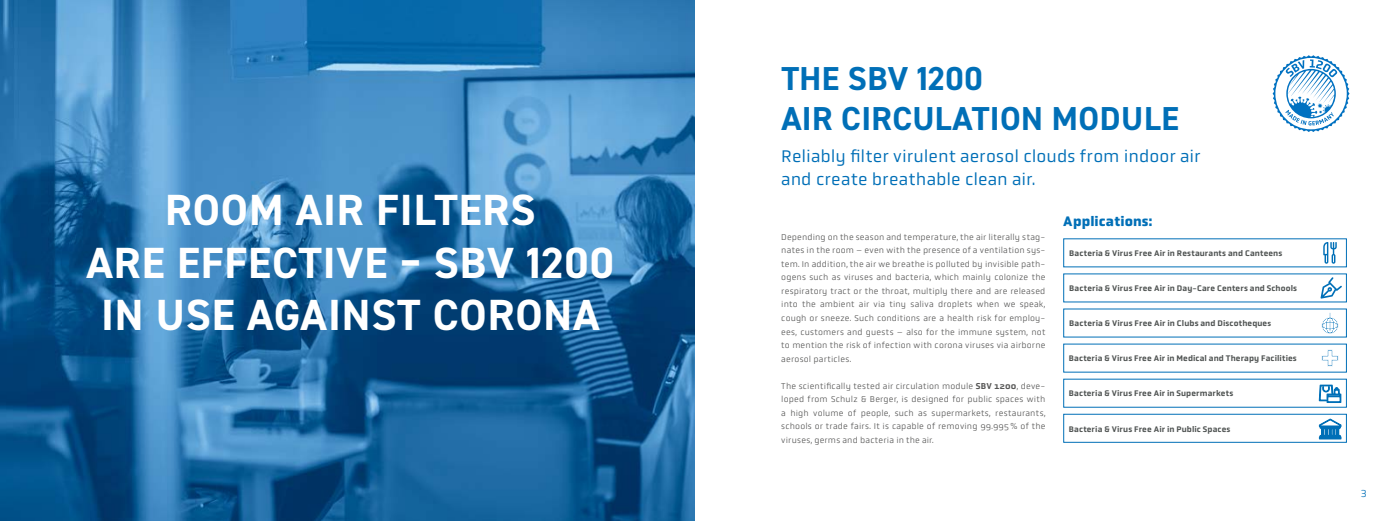
<style>
.page{position:relative;width:1389px;height:521px;background:#fff}
.page>*{position:absolute;margin:0;border:0;box-sizing:border-box;transform-origin:0 0}
.t1{font:700 43.75px/52.5px "DIN2014";letter-spacing:.02em;color:#fff;text-align:center}
.t2{font:700 33.25px/39.9px "DIN2014";letter-spacing:.01em;color:#006fb7}
.t3{font:17.5px/22.8px "Obvia";letter-spacing:.005em;color:#006fb7}
.t4{font:700 14px "Obvia";letter-spacing:.01em;color:#006fb7}
.t5{font:300 10.5px "Obvia";color:#006fb7}
.t6{font:300 8.75px/13.6px "Obvia";letter-spacing:.025em;color:#565655;text-align:justify}
.t7{font:500 8.31px "Obvia";letter-spacing:.015em;color:#4f5352}
.s1{font-weight:500}
.s2{font-size:7.88px}
</style>
<div class="page">
<img style="left:0;top:0;width:694px;height:521px">
<div style="left:1063px;top:414px;width:284px;height:29px;border:1px solid #006fb7"></div>
<svg style="left:1323px;top:242px;width:14px;height:22px"></svg>
<svg style="left:1321px;top:277px;width:21px;height:22px"></svg>
<svg style="left:1322px;top:313px;width:16px;height:21px"></svg>
<svg style="left:1322px;top:350px;width:16px;height:16px"></svg>
<svg style="left:1319px;top:384px;width:22px;height:24px"></svg>
<svg style="left:1319px;top:419px;width:22px;height:20px"></svg>
<svg style="left:1273px;top:55px;width:77px;height:76px"></svg>
<h1 class="t1" style="left:86px;top:183px;width:530px">ROOM AIR FILTERS<br>ARE EFFECTIVE – SBV 1200<br>IN USE AGAINST CORONA</h1>
<h2 class="t2" style="left:781px;top:58px;width:399px">THE SBV 1200<br>AIR CIRCULATION MODULE</h2>
<h3 class="t3" style="left:781px;top:145px;width:421px">Reliably filter virulent aerosol clouds from indoor air and create breathable clean air.</h3>
<p class="t6" style="left:781px;top:230px;width:266px">Depending on the season and temperature, the air literally stag&shy;nates in the room – even with the presence of a ventilation sys&shy;tem. In addition, the air we breathe is polluted by invisible path&shy;ogens such as viruses and bacteria, which mainly colonize the respiratory tract or the throat, multiply there and are released into the ambient air via tiny saliva droplets when we speak, cough or sneeze. Such conditions are a health risk for employ&shy;ees, customers and guests – also for the immune system, not to mention the risk of infection with corona viruses via airborne aerosol particles.</p>
<p class="t6" style="left:781px;top:379px;width:266px">The scientifically tested air circulation module <span class="s1">SBV 1200</span>, deve&shy;loped from Schulz &amp; Berger, is designed for public spaces with a high volume of people, such as supermarkets, restaurants, schools or trade fairs. It is capable of removing 99.995 % of the viruses, germs and bacteria in the air.</p>
<h3 class="t4" style="left:1063px;top:212px;width:91px">Applications:</h3>
<p class="t7" style="left:1069px;top:248px;width:215px">Bacteria &amp; Virus Free Air in Restaurants and Canteens</p>
<p class="t7" style="left:1069px;top:283px;width:229px">Bacteria &amp; Virus Free Air in Day-Care Centers and Schools</p>
<p class="t7" style="left:1069px;top:318px;width:203px">Bacteria &amp; Virus Free Air in Clubs and Discotheque<span class="s2">s</span></p>
<p class="t7" style="left:1069px;top:353px;width:230px">Bacteria &amp; Virus Free Air in Medical and Therapy Facilities</p>
<p class="t7" style="left:1069px;top:388px;width:166px">Bacteria &amp; Virus Free Air in Supermarkets</p>
<p class="t7" style="left:1069px;top:424px;width:163px">Bacteria &amp; Virus Free Air in Public Spaces</p>
<p class="t5" style="left:1361px;top:488px;width:7px">3</p>
</div>
